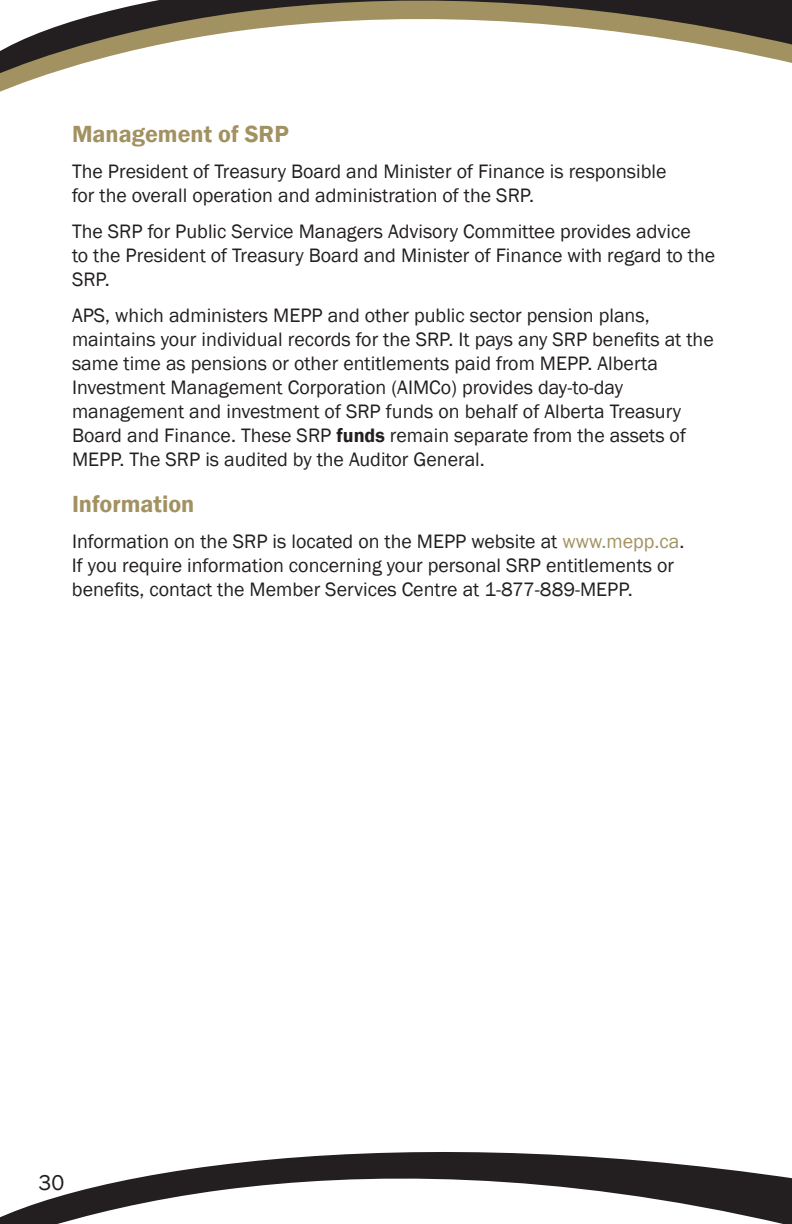
<style>
.page{position:relative;width:792px;height:1224px;background:#fff}
.page>*{position:absolute;margin:0;border:0;box-sizing:border-box;transform-origin:0 0}
.t1{font:600 24px "Franklin Gothic";color:#a29161}
.t2{font:22px "Franklin Gothic";color:#231f20}
.t3{font:20px/24px "Franklin Gothic";color:#231f20}
.s1{font-weight:600}
.s2{color:#a29161}
</style>
<div class="page">
<svg style="left:0;top:0;width:792px;height:92px"></svg>
<svg style="left:0;top:1152px;width:792px;height:72px"></svg>
<p class="t1" style="left:72px;top:120px;width:218px">Management of SRP</p>
<p class="t3" style="left:72px;top:160px;width:596px">The President of Treasury Board and Minister of Finance is responsible for the overall operation and administration of the SRP.</p>
<p class="t3" style="left:72px;top:220px;width:645px">The SRP for Public Service Managers Advisory Committee provides advice<br>to the President of Treasury Board and Minister of Finance with regard to the<br>SRP.</p>
<p class="t3" style="left:72px;top:304px;width:643px">APS, which administers MEPP and other public sector pension plans, maintains your individual records for the SRP. It pays any SRP benefits at the same time as pensions or other entitlements paid from MEPP. Alberta Investment Management Corporation (AIMCo) provides day-to-day management and investment of SRP funds on behalf of Alberta Treasury Board and Finance. These SRP <span class="s1">funds</span> remain separate from the assets of MEPP. The SRP is audited by the Auditor General.</p>
<p class="t1" style="left:72px;top:490px;width:124px">Information</p>
<p class="t3" style="left:72px;top:530px;width:614px">Information on the SRP is located on the MEPP website at <span class="s2">www.mepp.ca</span>.<br>If you require information concerning your personal SRP entitlements or benefits, contact the Member Services Centre at 1-877-889-MEPP.</p>
<p class="t2" style="left:39px;top:1169px;width:27px">30</p>
</div>
